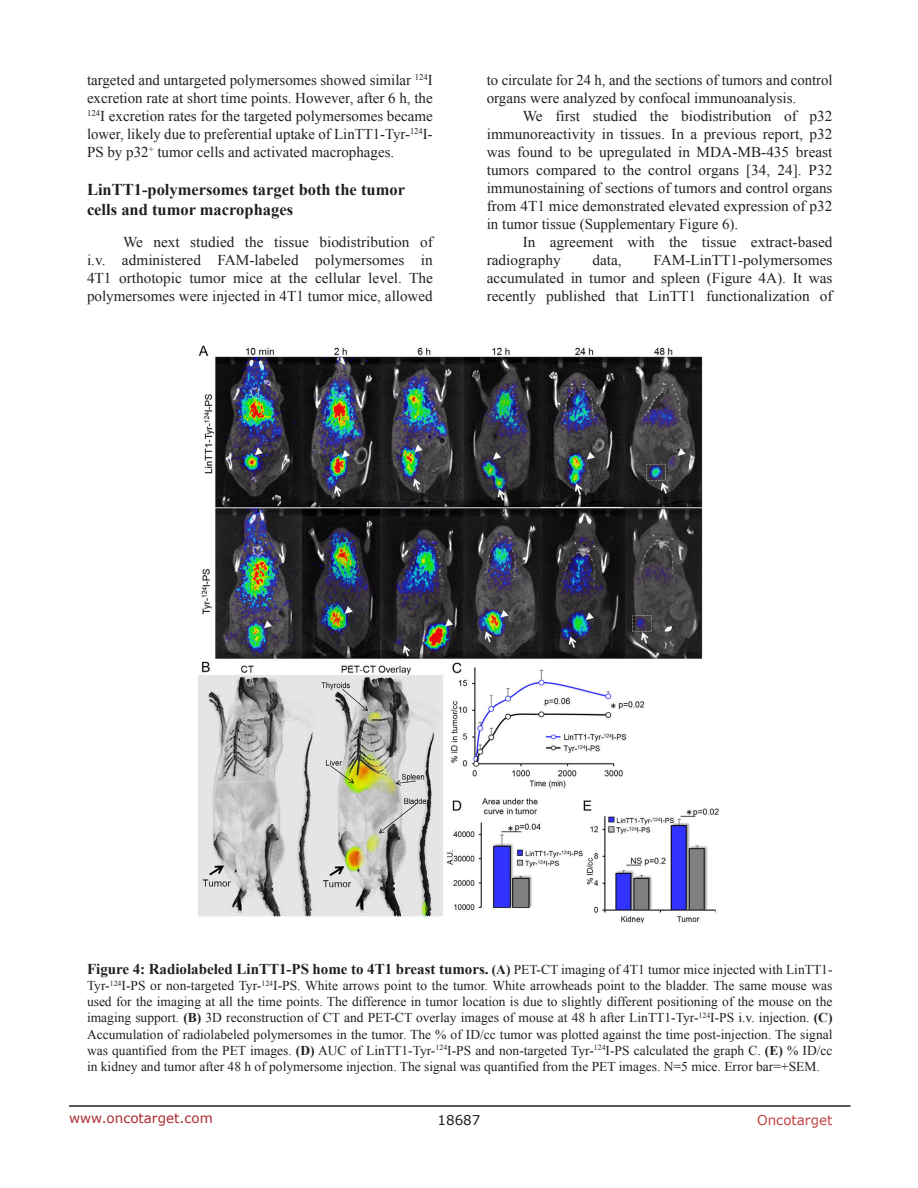
<style>
.page{position:relative;width:918px;height:1188px;background:#fff}
.page>*{position:absolute;margin:0;border:0;box-sizing:border-box;transform-origin:0 0}
.SubHeading{font:700 16.5px/19.8px "Times New Roman";color:#231f20}
.BodyText{font:15px/18px "Times New Roman";color:#231f20;text-align:justify}
.figuretext{font:700 15px "Times New Roman";color:#231f20}
.figuretext-2{font:13.5px/16.2px "Times New Roman";color:#231f20;text-align:justify}
.t1{font:13.5px "Verdana";color:#ac2b31}
.t2{font:13.5px "Verdana";color:#c24141}
.t3{font:13.5px "Verdana";color:#231f20}
.s1{font-size:13.5px}
.s2{font-weight:400;font-size:13.5px}
.s3{font-weight:700}
</style>
<div class="page">
<hr style="left:69px;top:1105px;width:781px;height:2px;background:#231f20">
<img style="left:198px;top:345px;width:521px;height:578px">
<p class="BodyText" style="left:87px;top:71px;width:347px">targeted and untargeted polymersomes showed similar <sup>124</sup>I excretion rate at short time points. However, after 6 h, the <sup>124</sup>I excretion rates for the targeted polymersomes became lower, likely due to preferential uptake of LinTT1-Tyr-<sup>124</sup>I-PS by p32<sup>+</sup> tumor cells and activated macrophages.</p>
<p class="SubHeading" style="left:87px;top:179px;width:320px">LinTT1-polymersomes target both the tumor cells and tumor macrophages</p>
<p class="BodyText" style="left:87px;top:232px;width:347px;text-indent:36px">We next studied the tissue biodistribution of i.v. administered FAM-labeled polymersomes in 4T1 orthotopic tumor mice at the cellular level. The polymersomes were injected in 4T1 tumor mice, allowed</p>
<p class="BodyText" style="left:487px;top:71px;width:347px">to circulate for 24 h, and the sections of tumors and control organs were analyzed by confocal immunoanalysis.</p>
<p class="BodyText" style="left:487px;top:107px;width:347px;text-indent:36px">We first studied the biodistribution of p32 immunoreactivity in tissues. In a previous report, p32 was found to be upregulated in MDA-MB-435 breast tumors compared to the control organs [34, 24]. P32 immunostaining of sections of tumors and control organs from 4T1 mice demonstrated elevated expression of p32 in tumor tissue (Supplementary Figure 6).</p>
<p class="BodyText" style="left:487px;top:233px;width:347px;text-indent:36px">In agreement with the tissue extract-based radiography</p>
<p class="BodyText" style="left:487px;top:251px;width:347px;text-indent:167px">FAM-LinTT1-polymersomes accumulated in tumor and spleen (Figure 4A). It was recently published that LinTT1 functionalization of</p>
<p class="BodyText" style="left:592px;top:251px;width:31px">data,</p>
<p class="figuretext" style="left:87px;top:958px;width:747px">Figure 4: Radiolabeled LinTT1-PS home to 4T1 breast tumors. <span class="s1">(A)</span> <span class="s2">PET-CT imaging of 4T1 tumor mice injected with LinTT1-</span></p>
<p class="figuretext-2" style="left:87px;top:977px;width:747px">Tyr-<sup>124</sup>I-PS or non-targeted Tyr-<sup>124</sup>I-PS. White arrows point to the tumor. White arrowheads point to the bladder. The same mouse was used for the imaging at all the time points. The difference in tumor location is due to slightly different positioning of the mouse on the imaging support. <span class="s3">(B)</span> 3D reconstruction of CT and PET-CT overlay images of mouse at 48 h after LinTT1-Tyr-<sup>124</sup>I-PS i.v. injection. <span class="s3">(C)<br></span>Accumulation of radiolabeled polymersomes in the tumor. The % of ID/cc tumor was plotted against the time post-injection. The signal was quantified from the PET images. <span class="s3">(D)</span> AUC of LinTT1-Tyr-<sup>124</sup>I-PS and non-targeted Tyr-<sup>124</sup>I-PS calculated the graph C. <span class="s3">(E)</span> % ID/cc in kidney and tumor after 48 h of polymersome injection. The signal was quantified from the PET images. N=5 mice. Error bar=+SEM.</p>
<p class="t1" style="left:69px;top:1109px;width:145px">www.oncotarget.com</p>
<p class="t3" style="left:438px;top:1111px;width:44px">18687</p>
<p class="t2" style="left:757px;top:1111px;width:77px">Oncotarget</p>
</div>
